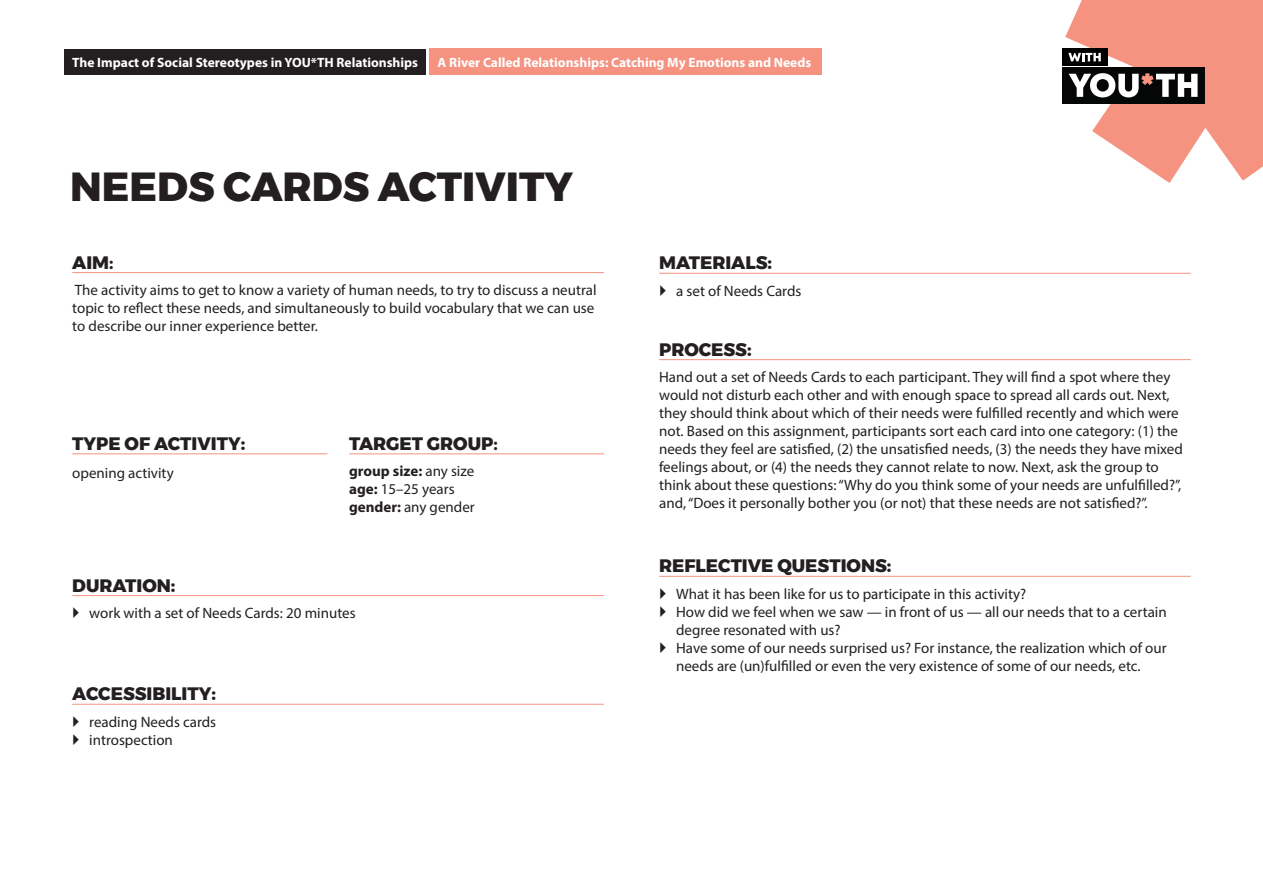
<style>
.page{position:relative;width:1263px;height:893px;background:#fff}
.page>*{position:absolute;margin:0;border:0;box-sizing:border-box;transform-origin:0 0}
.t1{font:800 40.5px "Montserrat";color:#231f20}
.t2{font:800 18px "Montserrat";color:#231f20}
.t3{font:15px/18px "Myriad Pro";color:#231f20}
.t4{font:700 13.5px "Myriad Pro";color:#fff}
.s1{font-weight:700}
</style>
<div class="page">
<div style="left:64px;top:49px;width:361px;height:26px;background:#231f20"></div>
<div style="left:429px;top:48px;width:392px;height:27px;background:#f59280"></div>
<hr style="left:72px;top:272px;width:532px;height:1px;background:#f59280">
<div style="left:1062px;top:67px;width:142px;height:37px;background:#050707"></div>
<div style="left:1062px;top:48px;width:46px;height:18px;background:#000001"></div>
<svg style="left:1065px;top:0;width:198px;height:183px"></svg>
<hr style="left:72px;top:453px;width:255px;height:1px;background:#f59280">
<hr style="left:349px;top:453px;width:255px;height:1px;background:#f59280">
<hr style="left:72px;top:595px;width:532px;height:1px;background:#f59280">
<hr style="left:72px;top:704px;width:532px;height:1px;background:#f59280">
<hr style="left:659px;top:273px;width:532px;height:1px;background:#f59280">
<hr style="left:659px;top:359px;width:532px;height:1px;background:#f59280">
<hr style="left:659px;top:576px;width:532px;height:1px;background:#f59280">
<p class="t4" style="left:72px;top:54px;width:347px">The Impact of Social Stereotypes in YOU*TH Relationships</p>
<p class="t4" style="left:438px;top:54px;width:375px">A River Called Relationships: Catching My Emotions and Needs</p>
<h1 class="t1" style="left:70px;top:154px;width:504px">NEEDS CARDS ACTIVITY</h1>
<p class="t2" style="left:72px;top:248px;width:43px">AIM<span class="s1">:</span></p>
<p class="t3" style="left:72px;top:281px;width:526px">The activity aims to get to know a variety of human needs, to try to discuss a neutral topic to reflect these needs, and simultaneously to build vocabulary that we can use to describe our inner experience better.</p>
<p class="t2" style="left:72px;top:429px;width:174px">TYPE OF ACTIVITY:</p>
<p class="t3" style="left:72px;top:464px;width:103px">opening activity</p>
<p class="t2" style="left:349px;top:429px;width:150px">TARGET GROUP<span class="s1">:</span></p>
<p class="t3" style="left:349px;top:462px;width:127px"><span class="s1">group size:</span> any size <span class="s1">age:</span> 15–25 years <span class="s1">gender:</span> any gender</p>
<p class="t2" style="left:72px;top:571px;width:105px">DURATION:</p>
<p class="t3" style="left:89px;top:604px;width:268px">work with a set of Needs Cards: 20 minutes</p>
<p class="t2" style="left:72px;top:679px;width:145px">ACCESSIBILITY:</p>
<p class="t3" style="left:89px;top:713px;width:128px">reading Needs cards introspection</p>
<p class="t2" style="left:659px;top:248px;width:115px">MATERIALS:</p>
<p class="t3" style="left:676px;top:282px;width:127px">a set of Needs Cards</p>
<p class="t2" style="left:659px;top:335px;width:94px">PROCESS:</p>
<p class="t3" style="left:659px;top:368px;width:525px">Hand out a set of Needs Cards to each participant. They will find a spot where they would not disturb each other and with enough space to spread all cards out. Next, they should think about which of their needs were fulfilled recently and which were not. Based on this assignment, participants sort each card into one category: (1) the needs they feel are satisfied, (2) the unsatisfied needs, (3) the needs they have mixed feelings about, or (4) the needs they cannot relate to now. Next, ask the group to think about these questions: “Why do you think some of your needs are unfulfilled?”, and, “Does it personally bother you (or not) that these needs are not satisfied?”.</p>
<p class="t2" style="left:659px;top:551px;width:234px">REFLECTIVE QUESTIONS:</p>
<p class="t3" style="left:676px;top:585px;width:492px">What it has been like for us to participate in this activity?<br>How did we feel when we saw — in front of us — all our needs that to a certain degree resonated with us?<br>Have some of our needs surprised us? For instance, the realization which of our needs are (un)fulfilled or even the very existence of some of our needs, etc.</p>
</div>
